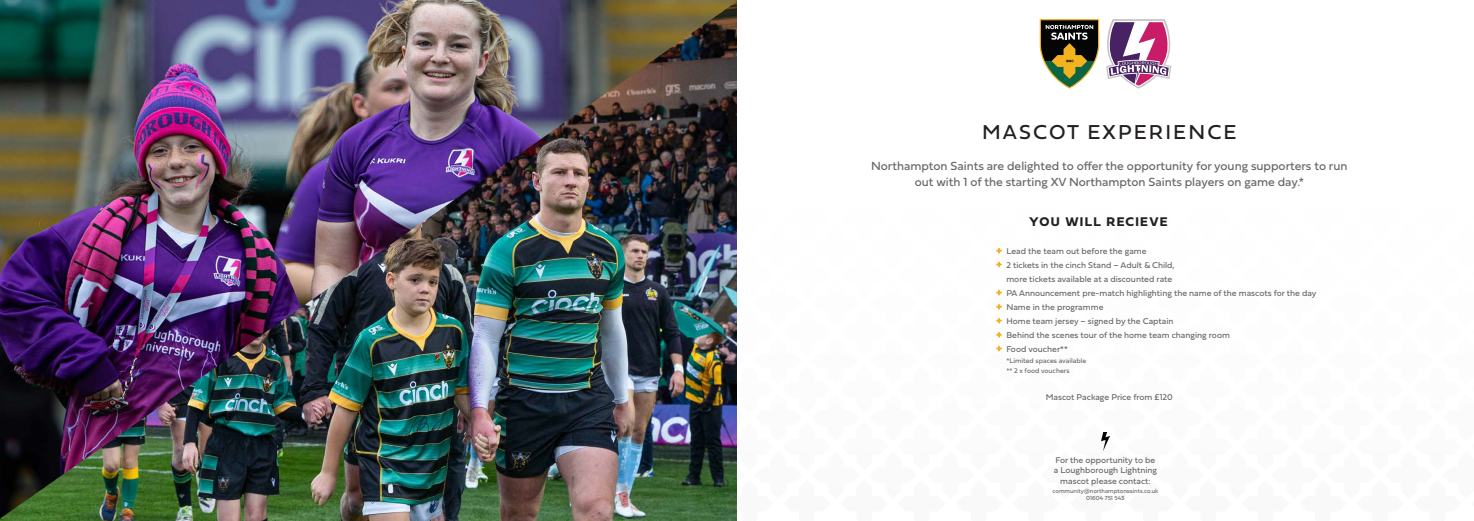
<style>
.page{position:relative;width:1474px;height:521px;background:#fff}
.page>*{position:absolute;margin:0;border:0;box-sizing:border-box;transform-origin:0 0}
.t1{font:21px "Fieldwork Hum";letter-spacing:.1em;color:#231f20}
.t2{font:700 13.12px "Fieldwork Hum";letter-spacing:.1em;color:#231f20}
.t3{font:12.25px/15.8px "Fieldwork Hum";color:#686868;text-align:center}
.t4{font:8.75px/10.5px "Fieldwork Hum";color:#686868;text-align:center}
.t5{font:7px "Fieldwork Hum";color:#686868}
.t6{font:6.12px "Fieldwork Hum";color:#686868}
</style>
<div class="page">
<img style="left:0;top:0;width:735px;height:521px">
<svg style="left:735px;top:0;width:437px;height:521px"></svg>
<img style="left:1101px;top:432px;width:8px;height:18px">
<p class="t1" style="left:982px;top:115px;width:256px">MASCOT EXPERIENCE</p>
<p class="t3" style="left:871px;top:157px;width:478px">Northampton Saints are delighted to offer the opportunity for young supporters to run out with 1 of the starting XV Northampton Saints players on game day.*</p>
<p class="t2" style="left:1029px;top:211px;width:140px">YOU WILL RECIEVE</p>
<p class="t4" style="left:1006px;top:245px;width:142px">Lead the team out before the game</p>
<p class="t4" style="left:1006px;top:259px;width:170px">2 tickets in the cinch Stand – Adult &amp; Child,</p>
<p class="t4" style="left:1006px;top:273px;width:167px">more tickets available at a discounted rate</p>
<p class="t4" style="left:1006px;top:287px;width:311px">PA Announcement pre-match highlighting the name of the mascots for the day</p>
<p class="t4" style="left:1006px;top:301px;width:99px">Name in the programme</p>
<p class="t4" style="left:1006px;top:315px;width:169px">Home team jersey – signed by the Captain</p>
<p class="t4" style="left:1006px;top:329px;width:225px">Behind the scenes tour of the home team changing room</p>
<p class="t4" style="left:1006px;top:343px;width:63px">Food voucher**</p>
<p class="t5" style="left:1006px;top:355px;width:81px">*Limited spaces available</p>
<p class="t5" style="left:1006px;top:365px;width:65px">** 2 x food vouchers</p>
<p class="t4" style="left:1045px;top:391px;width:129px">Mascot Package Price from £120</p>
<p class="t4" style="left:1053px;top:454px;width:105px">For the opportunity to be a Loughborough Lightning mascot please contact:</p>
<p class="t6" style="left:1052px;top:486px;width:107px">community@northamptonsaints.co.uk</p>
<p class="t6" style="left:1086px;top:493px;width:40px">01604 751 543</p>
</div>
